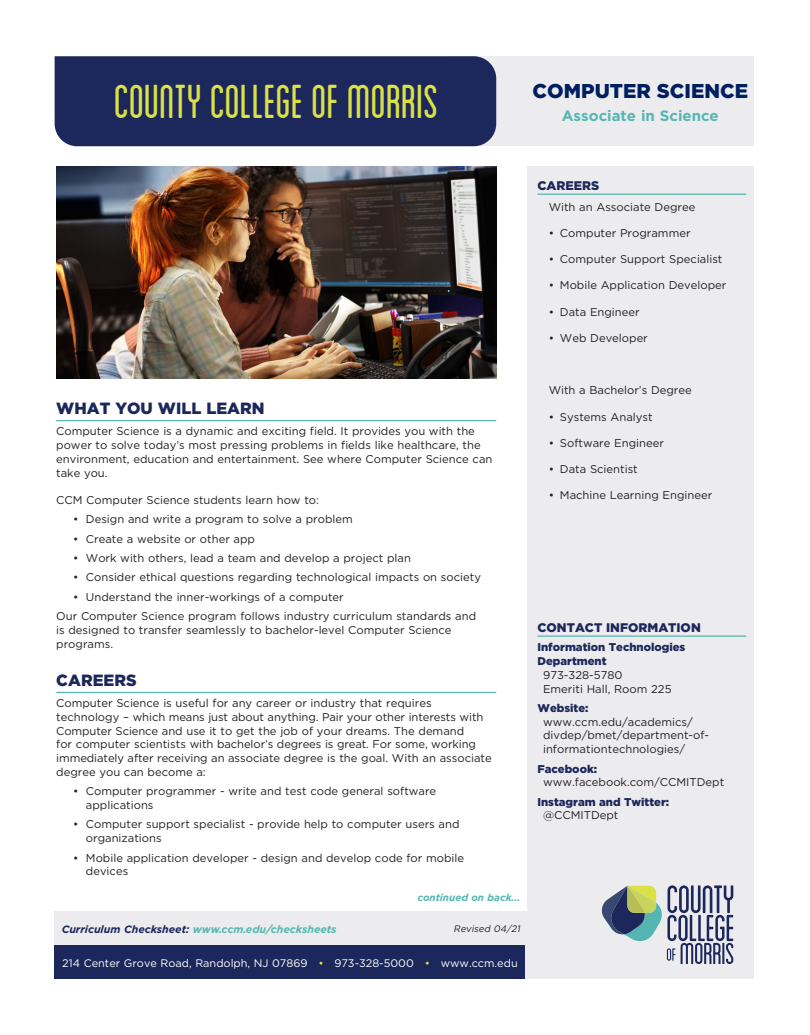
<style>
.page{position:relative;width:810px;height:1035px;background:#fff}
.page>*{position:absolute;margin:0;border:0;box-sizing:border-box;transform-origin:0 0}
.t1{font:condensed 50px "Blanch";letter-spacing:-.005em;color:#d9e146}
.MastHeader{font:900 20px "Gotham";color:#001f61}
.Headers{font:900 16.25px "Gotham";color:#1c275b}
.Degree_Type{font:700 15px "Gotham";color:#55b6b3}
.Headers_Grey_Sidebar{font:900 12.5px "Gotham";color:#1c275b}
.Copy{font:11.25px/13.8px "Gotham";color:#231f20}
.Copy_Bullets{font:11.25px/13.8px "Gotham";color:#231f20}
.Careers{font:11.25px "Gotham";color:#231f20}
.Contact_Details{font:11.25px/13.8px "Gotham";color:#231f20}
.Contact_Bold_Name{font:900 11.25px/13.8px "Gotham";color:#1c275b}
.t2{font:11px "Gotham";color:#fff}
.t3{font:italic 700 10.62px "Gotham";color:#55b6b1}
.Continued{font:italic 700 10px "Gotham";color:#55b6b1}
.t4{font:italic 9.38px "Gotham";color:#231f20}
.s1{color:#1c275b}
.s2{color:#d9e146}
</style>
<div class="page">
<div style="left:450px;top:56px;width:304px;height:90px;background:#ececee"></div>
<div style="left:55px;top:56px;width:441px;height:90px;background:#1c275b"></div>
<div style="left:527px;top:167px;width:227px;height:744px;background:#ececee"></div>
<div style="left:54px;top:911px;width:700px;height:68px;background:#ececee"></div>
<div style="left:54px;top:945px;width:471px;height:34px;background:#1c275b"></div>
<svg style="left:602px;top:885px;width:131px;height:79px"></svg>
<hr style="left:56px;top:420px;width:440px;height:1px;background:#55b6b1">
<hr style="left:56px;top:692px;width:440px;height:1px;background:#55b6b1">
<hr style="left:537px;top:194px;width:209px;height:1px;background:#55b6b1">
<hr style="left:537px;top:635px;width:209px;height:2px;background:#55b6b1">
<img style="left:56px;top:167px;width:440px;height:212px">
<p class="t1" style="left:114px;top:75px;width:326px">COUNTY COLLEGE OF MORRIS</p>
<p class="MastHeader" style="left:533px;top:77px;width:217px">COMPUTER SCIENCE</p>
<p class="Degree_Type" style="left:562px;top:106px;width:159px">Associate in Science</p>
<p class="Headers" style="left:56px;top:397px;width:210px">WHAT YOU WILL LEARN</p>
<p class="Copy" style="left:56px;top:424px;width:438px">Computer Science is a dynamic and exciting field. It provides you with the power to solve today’s most pressing problems in fields like healthcare, the environment, education and entertainment. See where Computer Science can take you.</p>
<p class="Copy" style="left:56px;top:493px;width:264px">CCM Computer Science students learn how to:</p>
<p class="Copy_Bullets" style="left:73px;top:512px;width:281px">• Design and write a program to solve a problem</p>
<p class="Copy_Bullets" style="left:73px;top:532px;width:183px">• Create a website or other app</p>
<p class="Copy_Bullets" style="left:73px;top:551px;width:339px">• Work with others, lead a team and develop a project plan</p>
<p class="Copy_Bullets" style="left:73px;top:570px;width:409px">• Consider ethical questions regarding technological impacts on society</p>
<p class="Copy_Bullets" style="left:73px;top:590px;width:272px">• Understand the inner-workings of a computer</p>
<p class="Copy" style="left:56px;top:609px;width:421px">Our Computer Science program follows industry curriculum standards and is designed to transfer seamlessly to bachelor-level Computer Science programs.</p>
<p class="Headers" style="left:56px;top:669px;width:82px">CAREERS</p>
<p class="Copy" style="left:56px;top:696px;width:437px">Computer Science is useful for any career or industry that requires technology – which means just about anything. Pair your other interests with Computer Science and use it to get the job of your dreams. The demand<br>for computer scientists with bachelor’s degrees is great. For some, working immediately after receiving an associate degree is the goal. With an associate degree you can become a:</p>
<p class="Copy_Bullets" style="left:86px;top:784px;width:352px;text-indent:-13px">• Computer programmer - write and test code general software applications</p>
<p class="Copy_Bullets" style="left:86px;top:817px;width:375px;text-indent:-13px">• Computer support specialist - provide help to computer users and organizations</p>
<p class="Copy_Bullets" style="left:86px;top:850px;width:380px;text-indent:-13px">• Mobile application developer - design and develop code for mobile devices</p>
<p class="Continued" style="left:418px;top:891px;width:104px">continued on back...</p>
<p class="t3" style="left:62px;top:922px;width:276px"><span class="s1">Curriculum Checksheet:</span> www.ccm.edu/checksheets</p>
<p class="t4" style="left:454px;top:922px;width:70px">Revised 04/21</p>
<p class="t2" style="left:62px;top:956px;width:457px">214 Center Grove Road, Randolph, NJ 07869 <span class="s2">•</span> 973-328-5000 <span class="s2">•</span> www.ccm.edu</p>
<p class="Headers_Grey_Sidebar" style="left:537px;top:177px;width:63px">CAREERS</p>
<p class="Careers" style="left:549px;top:199px;width:148px">With an Associate Degree</p>
<p class="Careers" style="left:549px;top:226px;width:143px">• Computer Programmer</p>
<p class="Careers" style="left:549px;top:252px;width:175px">• Computer Support Specialist</p>
<p class="Careers" style="left:549px;top:278px;width:179px">• Mobile Application Developer</p>
<p class="Careers" style="left:549px;top:304px;width:93px">• Data Engineer</p>
<p class="Careers" style="left:549px;top:331px;width:101px">• Web Developer</p>
<p class="Careers" style="left:549px;top:383px;width:145px">With a Bachelor’s Degree</p>
<p class="Careers" style="left:549px;top:409px;width:106px">• Systems Analyst</p>
<p class="Careers" style="left:549px;top:436px;width:117px">• Software Engineer</p>
<p class="Careers" style="left:549px;top:462px;width:91px">• Data Scientist</p>
<p class="Careers" style="left:549px;top:488px;width:165px">• Machine Learning Engineer</p>
<p class="Headers_Grey_Sidebar" style="left:537px;top:619px;width:165px">CONTACT INFORMATION</p>
<p class="Contact_Bold_Name" style="left:537px;top:640px;width:149px">Information Technologies<br>Department</p>
<p class="Contact_Details" style="left:543px;top:668px;width:130px">973-328-5780<br>Emeriti Hall, Room 225</p>
<p class="Contact_Bold_Name" style="left:537px;top:701px;width:53px">Website:</p>
<p class="Contact_Details" style="left:543px;top:715px;width:168px">www.ccm.edu/academics/ divdep/bmet/department-of&shy;informationtechnologies/</p>
<p class="Contact_Bold_Name" style="left:537px;top:762px;width:61px">Facebook:</p>
<p class="Contact_Details" style="left:543px;top:775px;width:183px">www.facebook.com/CCMITDept</p>
<p class="Contact_Bold_Name" style="left:537px;top:795px;width:133px">Instagram and Twitter:</p>
<p class="Contact_Details" style="left:543px;top:808px;width:77px">@CCMITDept</p>
</div>
